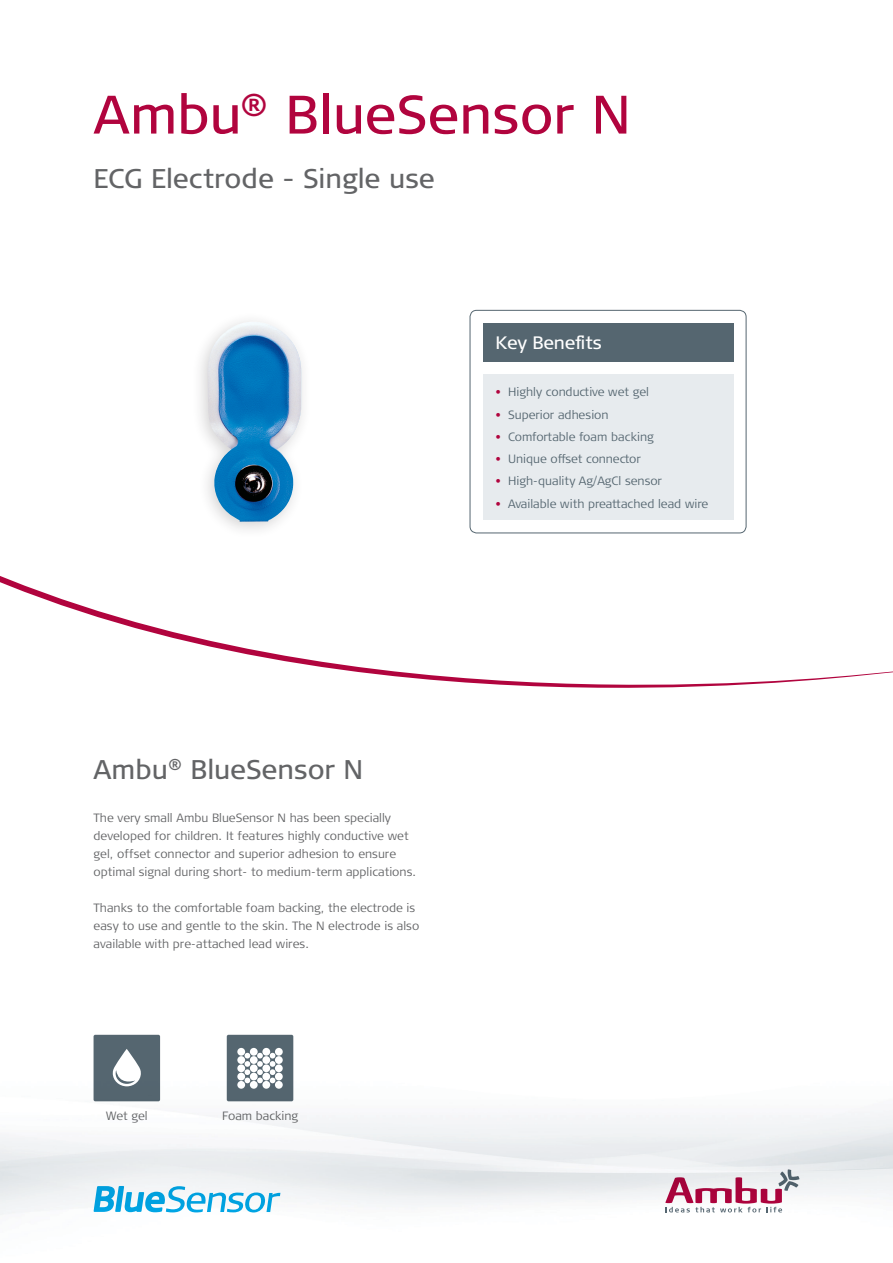
<style>
.page{position:relative;width:893px;height:1263px;background:#fff}
.page>*{position:absolute;margin:0;border:0;box-sizing:border-box;transform-origin:0 0}
.t1{font:54px "Signa OT";color:#b1043e}
.t2{font:27px "Signa OT";color:#636466}
.t3{font:18px "Signa OT";letter-spacing:-.01em;color:#fff}
.t4{font:300 12px/18px "Signa OT";color:#636466}
.t5{font:300 12px "Signa OT";color:#556670}
.s1{color:#b1043e}
</style>
<div class="page">
<svg style="left:0;top:576px;width:893px;height:112px"></svg>
<div style="left:470px;top:310px;width:276px;height:223px;border:1px solid #556670;border-radius:7px"></div>
<div style="left:483px;top:375px;width:250px;height:145px;background:#e7ebee"></div>
<div style="left:483px;top:323px;width:250px;height:39px;background:#556670"></div>
<div style="left:191px;top:311px;width:121px;height:228px;background:#231f20;opacity:.2"></div>
<img style="left:207px;top:322px;width:94px;height:200px">
<img style="left:0;top:1079px;width:893px;height:136px">
<h1 class="t1" style="left:94px;top:84px;width:539px">Ambu<sup>®</sup> BlueSensor N</h1>
<h2 class="t2" style="left:94px;top:163px;width:343px">ECG Electrode - Single use</h2>
<h3 class="t3" style="left:495px;top:332px;width:108px">Key Benefits</h3>
<p class="t5" style="left:495px;top:385px;width:155px"><span class="s1">•</span> Highly conductive wet gel</p>
<p class="t5" style="left:495px;top:408px;width:115px"><span class="s1">•</span> Superior adhesion</p>
<p class="t5" style="left:495px;top:430px;width:160px"><span class="s1">•</span> Comfortable foam backing</p>
<p class="t5" style="left:495px;top:452px;width:147px"><span class="s1">•</span> Unique offset connector</p>
<p class="t5" style="left:495px;top:474px;width:168px"><span class="s1">•</span> High-quality Ag/AgCl sensor</p>
<p class="t5" style="left:495px;top:497px;width:214px"><span class="s1">•</span> Available with preattached lead wire</p>
<h2 class="t2" style="left:94px;top:754px;width:271px">Ambu<sup>®</sup> BlueSensor N</h2>
<p class="t4" style="left:94px;top:808px;width:324px">The very small Ambu BlueSensor N has been specially developed for children. It features highly conductive wet gel, offset connector and superior adhesion to ensure optimal signal during short- to medium-term applications.</p>
<p class="t4" style="left:94px;top:898px;width:327px">Thanks to the comfortable foam backing, the electrode is easy to use and gentle to the skin. The N electrode is also available with pre-attached lead wires.</p>
<p class="t4" style="left:106px;top:1107px;width:43px">Wet gel</p>
<p class="t4" style="left:222px;top:1107px;width:77px">Foam backing</p>
</div>
